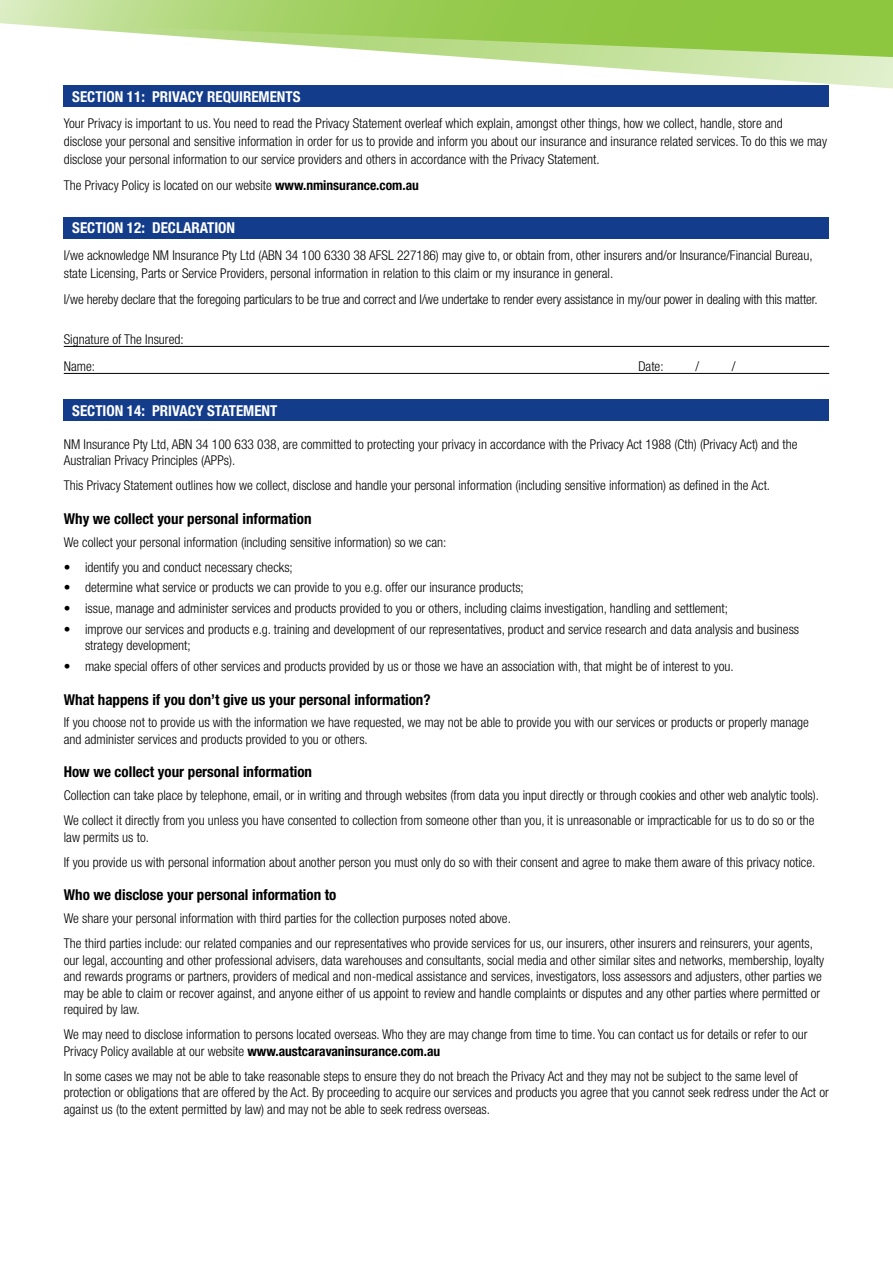
<style>
.page{position:relative;width:893px;height:1263px;background:#fff}
.page>*{position:absolute;margin:0;border:0;box-sizing:border-box;transform-origin:0 0}
.t1{font:700 condensed 15px "Helvetica Neue";color:#000}
.t2{font:700 condensed 15px "Helvetica Neue";color:#fff}
.t3{font:300 condensed 13.5px/16.5px "Helvetica Neue LT";color:#000}
.s1{font-weight:700}
</style>
<div class="page">
<svg style="left:0;top:0;width:40px;height:26px"></svg>
<svg style="left:40px;top:0;width:852px;height:107px"></svg>
<svg style="left:892px;top:0;width:1px;height:89px"></svg>
<hr style="left:64px;top:346px;width:765px;height:1px;background:#000">
<hr style="left:64px;top:373px;width:765px;height:1px;background:#000">
<div style="left:64px;top:85px;width:765px;height:21px;background:#133c8b"></div>
<div style="left:64px;top:217px;width:765px;height:21px;background:#133c8b"></div>
<div style="left:64px;top:400px;width:765px;height:21px;background:#133c8b"></div>
<p class="t2" style="left:72px;top:87px;width:230px">SECTION 11: PRIVACY REQUIREMENTS</p>
<p class="t3" style="left:64px;top:114px;width:765px;line-height:18px">Your Privacy is important to us. You need to read the Privacy Statement overleaf which explain, amongst other things, how we collect, handle, store and<br>disclose your personal and sensitive information in order for us to provide and inform you about our insurance and insurance related services. To do this we may disclose your personal information to our service providers and others in accordance with the Privacy Statement.</p>
<p class="t3" style="left:64px;top:177px;width:357px">The Privacy Policy is located on our website <span class="s1">www.nminsurance.com.au</span></p>
<p class="t2" style="left:72px;top:219px;width:164px">SECTION 12: DECLARATION</p>
<p class="t3" style="left:64px;top:246px;width:750px;line-height:18px">I/we acknowledge NM Insurance Pty Ltd (ABN 34 100 6330 38 AFSL 227186) may give to, or obtain from, other insurers and/or Insurance/Financial Bureau, state Licensing, Parts or Service Providers, personal information in relation to this claim or my insurance in general.</p>
<p class="t3" style="left:64px;top:291px;width:755px">I/we hereby declare that the foregoing particulars to be true and correct and I/we undertake to render every assistance in my/our power in dealing with this matter.</p>
<p class="t3" style="left:64px;top:326px;width:121px;line-height:27px">Signature of The Insured:<br>Name:</p>
<p class="t3" style="left:638px;top:358px;width:27px">Date:</p>
<p class="t3" style="left:695px;top:358px;width:5px">/</p>
<p class="t3" style="left:732px;top:358px;width:5px">/</p>
<p class="t2" style="left:72px;top:402px;width:207px">SECTION 14: PRIVACY STATEMENT</p>
<p class="t3" style="left:64px;top:435px;width:735px">NM Insurance Pty Ltd, ABN 34 100 633 038, are committed to protecting your privacy in accordance with the Privacy Act 1988 (Cth) (Privacy Act) and the<br>Australian Privacy Principles (APPs).</p>
<p class="t3" style="left:64px;top:477px;width:708px">This Privacy Statement outlines how we collect, disclose and handle your personal information (including sensitive information) as defined in the Act.</p>
<p class="t1" style="left:64px;top:509px;width:249px">Why we collect your personal information</p>
<p class="t3" style="left:64px;top:533px;width:384px">We collect your personal information (including sensitive information) so we can:</p>
<p class="t3" style="left:64px;top:558px;width:231px">• identify you and conduct necessary checks;</p>
<p class="t3" style="left:64px;top:579px;width:462px">• determine what service or products we can provide to you e.g. offer our insurance products;</p>
<p class="t3" style="left:64px;top:600px;width:666px">• issue, manage and administer services and products provided to you or others, including claims investigation, handling and settlement;</p>
<p class="t3" style="left:85px;top:621px;width:716px;text-indent:-21px">• improve our services and products e.g. training and development of our representatives, product and service research and data analysis and business strategy development;</p>
<p class="t3" style="left:64px;top:658px;width:672px">• make special offers of other services and products provided by us or those we have an association with, that might be of interest to you.</p>
<p class="t1" style="left:64px;top:690px;width:368px">What happens if you don’t give us your personal information?</p>
<p class="t3" style="left:64px;top:714px;width:747px">If you choose not to provide us with the information we have requested, we may not be able to provide you with our services or products or properly manage and administer services and products provided to you or others.</p>
<p class="t1" style="left:64px;top:763px;width:250px">How we collect your personal information</p>
<p class="t3" style="left:64px;top:783px;width:757px;line-height:25px">Collection can take place by telephone, email, or in writing and through websites (from data you input directly or through cookies and other web analytic tools).<br>We collect it directly from you unless you have consented to collection from someone other than you, it is unreasonable or impracticable for us to do so or the</p>
<p class="t3" style="left:64px;top:824px;width:753px;line-height:25px">law permits us to.<br>If you provide us with personal information about another person you must only do so with their consent and agree to make them aware of this privacy notice.</p>
<p class="t1" style="left:64px;top:886px;width:274px">Who we disclose your personal information to</p>
<p class="t3" style="left:64px;top:906px;width:751px;line-height:25px">We share your personal information with third parties for the collection purposes noted above.<br>The third parties include: our related companies and our representatives who provide services for us, our insurers, other insurers and reinsurers, your agents,</p>
<p class="t3" style="left:64px;top:952px;width:762px">our legal, accounting and other professional advisers, data warehouses and consultants, social media and other similar sites and networks, membership, loyalty and rewards programs or partners, providers of medical and non-medical assistance and services, investigators, loss assessors and adjusters, other parties we may be able to claim or recover against, and anyone either of us appoint to review and handle complaints or disputes and any other parties where permitted or required by law.</p>
<p class="t3" style="left:64px;top:1026px;width:745px">We may need to disclose information to persons located overseas. Who they are may change from time to time. You can contact us for details or refer to our<br>Privacy Policy available at our website <span class="s1">www.austcaravaninsurance.com.au</span></p>
<p class="t3" style="left:64px;top:1068px;width:767px">In some cases we may not be able to take reasonable steps to ensure they do not breach the Privacy Act and they may not be subject to the same level of protection or obligations that are offered by the Act. By proceeding to acquire our services and products you agree that you cannot seek redress under the Act or against us (to the extent permitted by law) and may not be able to seek redress overseas.</p>
</div>
